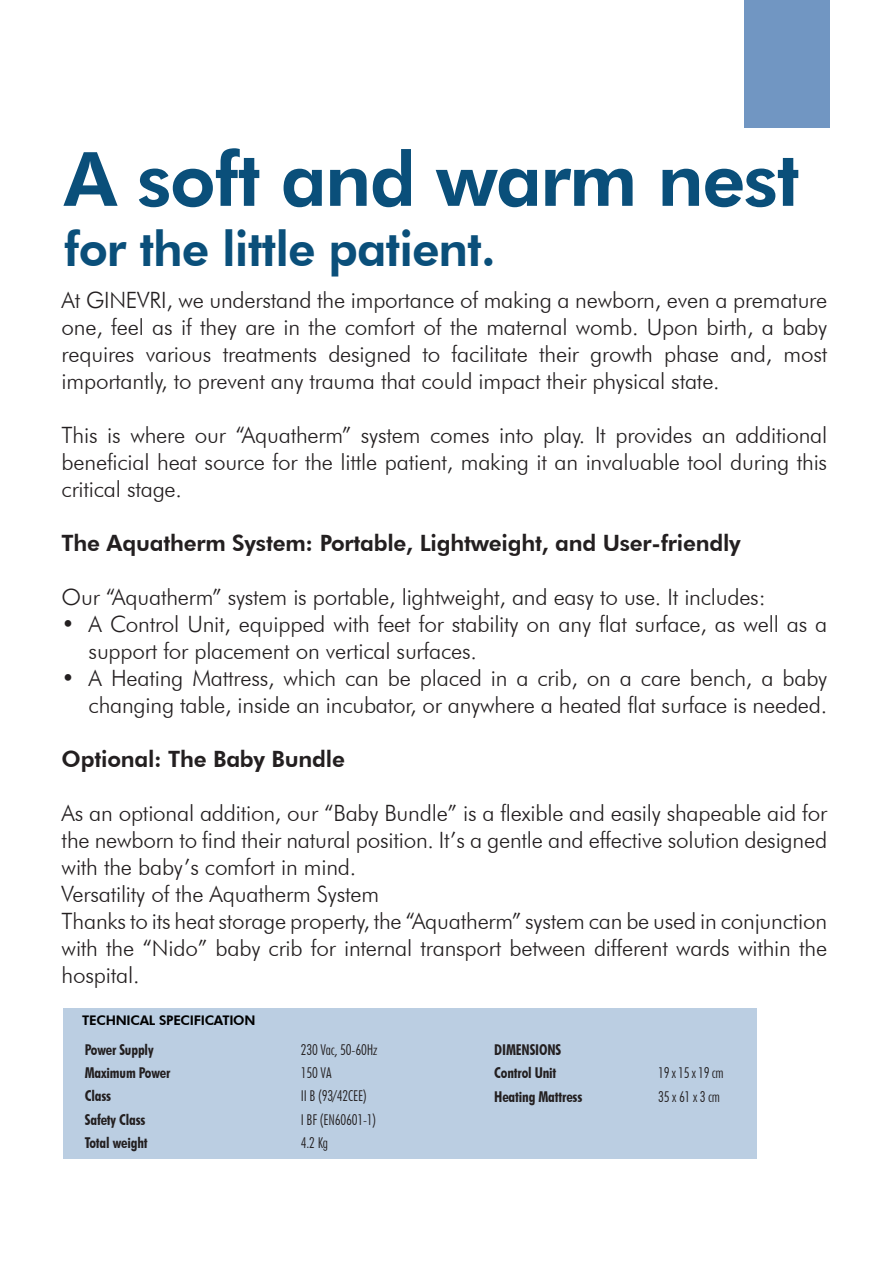
<style>
.page{position:relative;width:893px;height:1263px;background:#fff}
.page>*{position:absolute;margin:0;border:0;box-sizing:border-box;transform-origin:0 0}
.t1{font:800 75px "Futura BT";letter-spacing:-.02em;color:#0a4f7a}
.t2{font:800 48px "Futura BT";letter-spacing:-.02em;color:#0a4f7a}
.t3{font:300 22.5px/27px "Futura BT";letter-spacing:-.01em;color:#231f20;text-align:justify}
.t4{font:800 22.5px "Futura BT";letter-spacing:-.01em;color:#231f20}
.t5{font:700 condensed 14.85px/23.2px "Futura BT";letter-spacing:-.01em;color:#231f20}
.t6{font:300 condensed 14.85px/23.2px "Futura BT";letter-spacing:-.01em;color:#231f20}
.t7{font:800 13.2px "Futura BT";letter-spacing:-.02em;color:#000}
</style>
<div class="page">
<div style="left:744px;top:0;width:85px;height:128px;background:#7196c2"></div>
<div style="left:64px;top:1008px;width:693px;height:151px;background:#bbcee2"></div>
<h1 class="t1" style="left:64px;top:134px;width:737px">A soft and warm nest</h1>
<h2 class="t2" style="left:64px;top:220px;width:434px">for the little patient.</h2>
<p class="t3" style="left:62px;top:287px;width:767px">At GINEVRI, we understand the importance of making a newborn, even a premature one, feel as if they are in the comfort of the maternal womb. Upon birth, a baby requires various treatments designed to facilitate their growth phase and, most importantly, to prevent any trauma that could impact their physical state.</p>
<p class="t3" style="left:62px;top:422px;width:767px">This is where our “Aquatherm” system comes into play. It provides an additional beneficial heat source for the little patient, making it an invaluable tool during this critical stage.</p>
<p class="t4" style="left:62px;top:530px;width:681px">The Aquatherm System: Portable, Lightweight, and User-friendly</p>
<p class="t3" style="left:62px;top:584px;width:705px">Our “Aquatherm” system is portable, lightweight, and easy to use. It includes:</p>
<p class="t3" style="left:89px;top:611px;width:740px;text-indent:-27px">• A Control Unit, equipped with feet for stability on any flat surface, as well as a support for placement on vertical surfaces.</p>
<p class="t3" style="left:62px;top:665px;width:767px;text-align:right">• A Heating Mattress, which can be placed in a crib, on a care bench, a baby changing table, inside an incubator, or anywhere a heated flat surface is needed.</p>
<p class="t4" style="left:62px;top:746px;width:285px">Optional: The Baby Bundle</p>
<p class="t3" style="left:62px;top:800px;width:767px;text-align:left">As an optional addition, our “Baby Bundle” is a flexible and easily shapeable aid for the newborn to find their natural position. It’s a gentle and effective solution designed with the baby’s comfort in mind.<br>Versatility of the Aquatherm System<br>Thanks to its heat storage property, the “Aquatherm” system can be used in conjunction with the “Nido” baby crib for internal transport between different wards within the hospital.</p>
<p class="t7" style="left:82px;top:1012px;width:175px">TECHNICAL SPECIFICATION</p>
<p class="t5" style="left:85px;top:1038px;width:87px">Power Supply<br>Maximum Power<br>Class<br>Safety Class<br>Total weight</p>
<p class="t6" style="left:301px;top:1038px;width:78px">230 Vac, 50-60Hz<br>150 VA<br>II B (93/42CEE)<br>I BF (EN60601-1)<br>4.2 Kg</p>
<p class="t5" style="left:494px;top:1038px;width:90px">DIMENSIONS<br>Control Unit<br>Heating Mattress</p>
<p class="t6" style="left:658px;top:1061px;width:67px">19 x 15 x 19 cm<br>35 x 61 x 3 cm</p>
</div>
